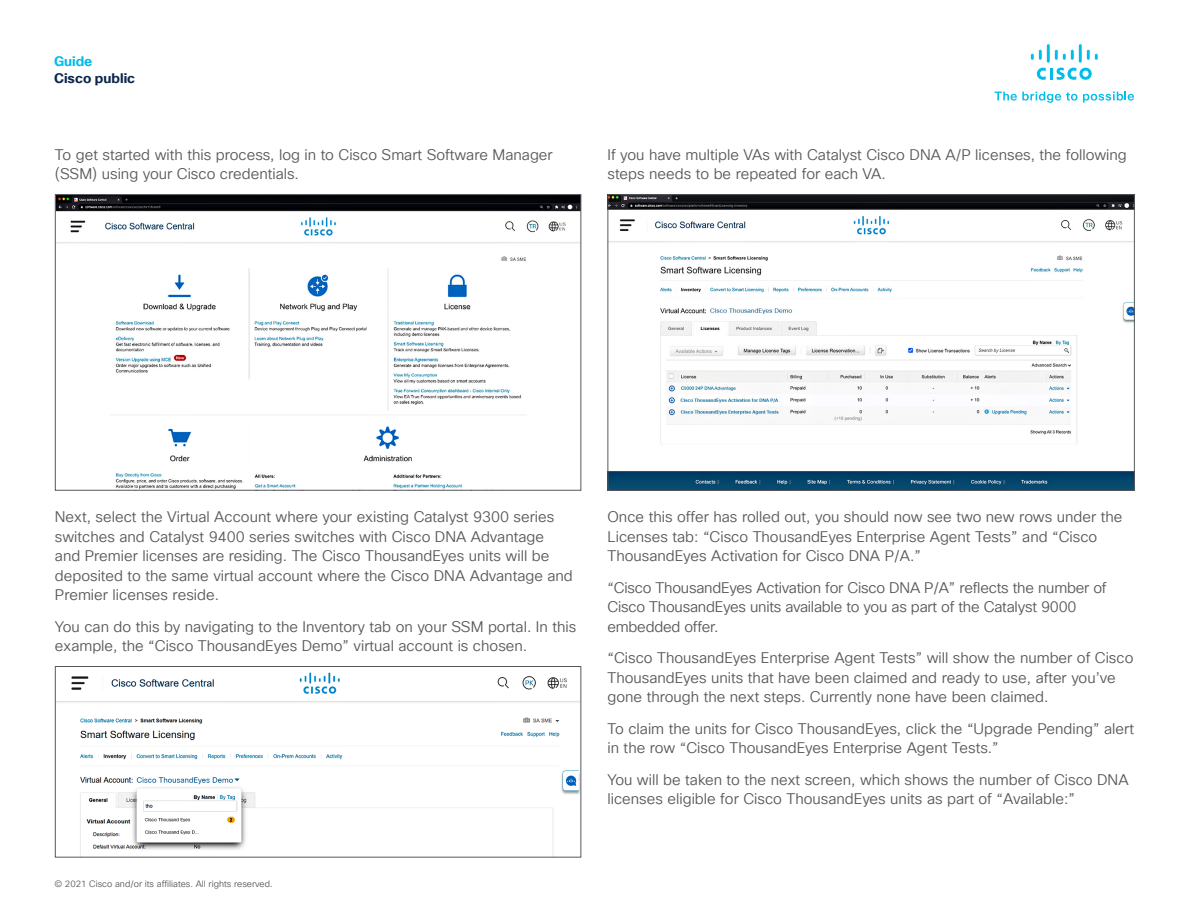
<style>
.page{position:relative;width:1188px;height:918px;background:#fff}
.page>*{position:absolute;margin:0;border:0;box-sizing:border-box;transform-origin:0 0}
.Body{font:15px/19.5px "Cisco Sans TT Light";color:#57585a}
.t1{font:700 13.5px "Cisco Sans TT";color:#0d274d}
.t2{font:700 13.5px "Cisco Sans TT";color:#00bceb}
.t3{font:9px "Cisco Sans TT Light";color:#57585a}
</style>
<div class="page">
<svg style="left:995px;top:92px;width:82px;height:11px"></svg>
<svg style="left:1083px;top:92px;width:51px;height:11px"></svg>
<svg style="left:1037px;top:68px;width:55px;height:12px"></svg>
<svg style="left:1031px;top:50px;width:11px;height:10px"></svg>
<hr style="left:1047px;top:44px;width:3px;height:19px;background:#00bdeb">
<svg style="left:1055px;top:50px;width:19px;height:10px"></svg>
<hr style="left:1079px;top:44px;width:3px;height:19px;background:#00bdeb">
<svg style="left:1087px;top:50px;width:11px;height:10px"></svg>
<img style="left:57px;top:196px;width:522px;height:293px">
<div style="left:55px;top:194px;width:526px;height:297px;border:1px solid #57585a"></div>
<img style="left:57px;top:672px;width:522px;height:184px">
<div style="left:55px;top:666px;width:526px;height:192px;border:1px solid #57585a"></div>
<img style="left:610px;top:196px;width:523px;height:293px">
<div style="left:608px;top:194px;width:527px;height:297px;border:1px solid #57585a"></div>
<p class="t2" style="left:54px;top:53px;width:40px">Guide</p>
<p class="t1" style="left:54px;top:69px;width:83px">Cisco public</p>
<p class="Body" style="left:55px;top:145px;width:499px">To get started with this process, log in to Cisco Smart Software Manager (SSM) using your Cisco credentials.</p>
<p class="Body" style="left:608px;top:145px;width:521px">If you have multiple VAs with Catalyst Cisco DNA A/P licenses, the following steps needs to be repeated for each VA.</p>
<p class="Body" style="left:55px;top:508px;width:519px">Next, select the Virtual Account where your existing Catalyst 9300 series switches and Catalyst 9400 series switches with Cisco DNA Advantage and Premier licenses are residing. The Cisco ThousandEyes units will be deposited to the same virtual account where the Cisco DNA Advantage and Premier licenses reside.</p>
<p class="Body" style="left:55px;top:617px;width:523px">You can do this by navigating to the Inventory tab on your SSM portal. In this example, the “Cisco ThousandEyes Demo” virtual account is chosen.</p>
<p class="t3" style="left:54px;top:878px;width:220px">© 2021 Cisco and/or its affiliates. All rights reserved.</p>
<p class="Body" style="left:608px;top:508px;width:517px">Once this offer has rolled out, you should now see two new rows under the<br>Licenses tab: “Cisco ThousandEyes Enterprise Agent Tests” and “Cisco<br>ThousandEyes Activation for Cisco DNA P/A.”</p>
<p class="Body" style="left:608px;top:578px;width:501px">“Cisco ThousandEyes Activation for Cisco DNA P/A” reflects the number of<br>Cisco ThousandEyes units available to you as part of the Catalyst 9000 embedded offer.</p>
<p class="Body" style="left:608px;top:649px;width:528px">“Cisco ThousandEyes Enterprise Agent Tests” will show the number of Cisco<br>ThousandEyes units that have been claimed and ready to use, after you’ve gone through the next steps. Currently none have been claimed.</p>
<p class="Body" style="left:608px;top:719px;width:528px">To claim the units for Cisco ThousandEyes, click the “Upgrade Pending” alert in the row “Cisco ThousandEyes Enterprise Agent Tests.”</p>
<p class="Body" style="left:608px;top:770px;width:523px">You will be taken to the next screen, which shows the number of Cisco DNA licenses eligible for Cisco ThousandEyes units as part of “Available:”</p>
</div>
